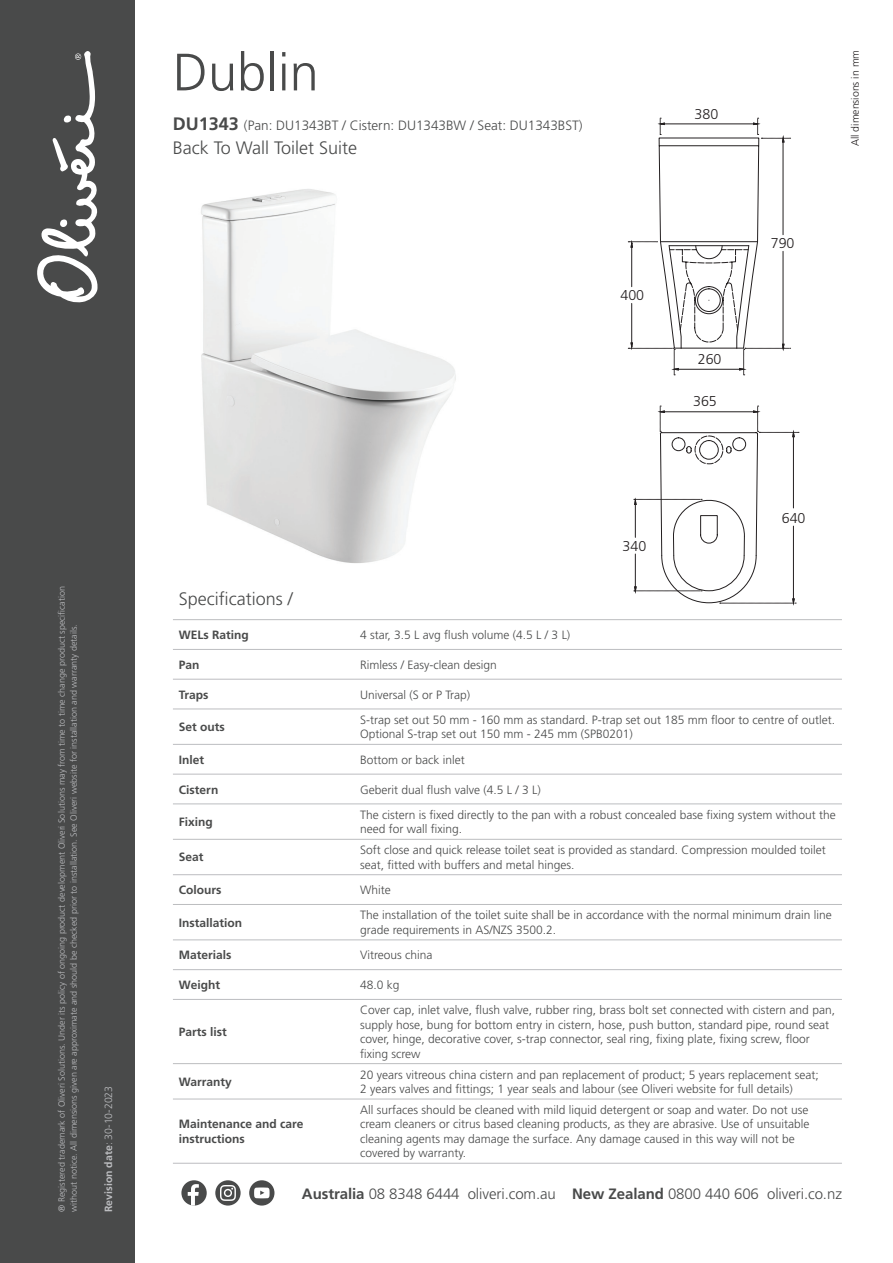
<style>
.page{position:relative;width:893px;height:1263px;background:#fff}
.page>*{position:absolute;margin:0;border:0;box-sizing:border-box;transform-origin:0 0}
.t1{font:300 52.5px "Frutiger LT Std";color:#494a4a}
.t2{font:300 18px "Frutiger LT Std";color:#494a4a}
.t3{font:300 15px "Frutiger LT Std";letter-spacing:-.005em;color:#494a4a}
.t4{font:300 14.25px "Frutiger LT Std";color:#231f20}
.t5{font:300 13.5px "Frutiger LT Std";color:#494a4a}
.t6{font:300 12px/14.4px "Frutiger LT Std";color:#494a4a}
.t7{font:700 12px/14.4px "Frutiger LT Std";color:#494a4a}
.t8{font:700 10.5px "Frutiger LT Std";color:#bcbdc0}
.t9{font:300 10.5px "Frutiger LT Std";color:#231f20}
.t10{font:300 9px/12px "Frutiger LT Std";color:#bcbdc0}
.s1{font-weight:300}
.s2{font-weight:700;font-size:18px}
.s3{font-weight:700}
</style>
<div class="page">
<div style="left:0;top:0;width:135px;height:1263px;background:#494a4a"></div>
<svg style="left:37px;top:51px;width:61px;height:252px"></svg>
<div style="left:215px;top:1180px;width:26px;height:25px;background:#494a4a;border-radius:50%"></div>
<svg style="left:220px;top:1185px;width:16px;height:16px"></svg>
<div style="left:181px;top:1180px;width:26px;height:25px;background:#494a4a;border-radius:50%"></div>
<svg style="left:188px;top:1184px;width:11px;height:21px"></svg>
<div style="left:249px;top:1180px;width:25px;height:25px;background:#494a4a;border-radius:50%"></div>
<svg style="left:254px;top:1187px;width:16px;height:11px"></svg>
<img style="left:201px;top:189px;width:255px;height:374px">
<hr style="left:173px;top:619px;width:181px;height:1px;background:#bcbdc0">
<hr style="left:354px;top:619px;width:488px;height:1px;background:#bcbdc0">
<hr style="left:173px;top:649px;width:181px;height:1px;background:#bcbdc0">
<hr style="left:354px;top:649px;width:488px;height:1px;background:#bcbdc0">
<hr style="left:173px;top:679px;width:181px;height:1px;background:#bcbdc0">
<hr style="left:354px;top:679px;width:488px;height:1px;background:#bcbdc0">
<hr style="left:173px;top:709px;width:181px;height:1px;background:#bcbdc0">
<hr style="left:354px;top:709px;width:488px;height:1px;background:#bcbdc0">
<hr style="left:173px;top:744px;width:181px;height:1px;background:#bcbdc0">
<hr style="left:354px;top:744px;width:488px;height:1px;background:#bcbdc0">
<hr style="left:173px;top:774px;width:181px;height:1px;background:#bcbdc0">
<hr style="left:354px;top:774px;width:488px;height:1px;background:#bcbdc0">
<hr style="left:173px;top:804px;width:181px;height:1px;background:#bcbdc0">
<hr style="left:354px;top:804px;width:488px;height:1px;background:#bcbdc0">
<hr style="left:173px;top:839px;width:181px;height:1px;background:#bcbdc0">
<hr style="left:354px;top:839px;width:488px;height:1px;background:#bcbdc0">
<hr style="left:173px;top:874px;width:181px;height:1px;background:#bcbdc0">
<hr style="left:354px;top:874px;width:488px;height:1px;background:#bcbdc0">
<hr style="left:173px;top:904px;width:181px;height:1px;background:#bcbdc0">
<hr style="left:354px;top:904px;width:488px;height:1px;background:#bcbdc0">
<hr style="left:173px;top:940px;width:181px;height:1px;background:#bcbdc0">
<hr style="left:354px;top:940px;width:488px;height:1px;background:#bcbdc0">
<hr style="left:173px;top:969px;width:181px;height:1px;background:#bcbdc0">
<hr style="left:354px;top:969px;width:488px;height:1px;background:#bcbdc0">
<hr style="left:173px;top:999px;width:181px;height:1px;background:#bcbdc0">
<hr style="left:354px;top:999px;width:488px;height:1px;background:#bcbdc0">
<hr style="left:173px;top:1063px;width:181px;height:1px;background:#bcbdc0">
<hr style="left:354px;top:1063px;width:488px;height:1px;background:#bcbdc0">
<hr style="left:173px;top:1099px;width:181px;height:1px;background:#bcbdc0">
<hr style="left:354px;top:1099px;width:488px;height:1px;background:#bcbdc0">
<hr style="left:173px;top:1163px;width:181px;height:1px;background:#bcbdc0">
<hr style="left:354px;top:1163px;width:488px;height:1px;background:#bcbdc0">
<svg style="left:634px;top:406px;width:165px;height:199px"></svg>
<svg style="left:628px;top:118px;width:163px;height:258px"></svg>
<p class="t10" style="left:56px;top:1212px;width:627px;rotate:-90deg">® Registered trademark of Oliveri Solutions. Under its policy of ongoing product development Oliveri Solutions may from time to time change product specification without notice. All dimensions given are approximate and should be checked prior to installation. See Oliveri website for installation and warranty details.</p>
<p class="t8" style="left:102px;top:1212px;width:128px;rotate:-90deg">Revision date<span class="s1">: 30-10-2023</span></p>
<h1 class="t1" style="left:173px;top:43px;width:147px">Dublin</h1>
<p class="t5" style="left:173px;top:117px;width:411px"><span class="s2">DU1343</span> (Pan: DU1343BT / Cistern: DU1343BW / Seat: DU1343BST)</p>
<h2 class="t2" style="left:173px;top:137px;width:186px">Back To Wall Toilet Suite</h2>
<p class="t4" style="left:695px;top:106px;width:25px">380</p>
<p class="t4" style="left:620px;top:287px;width:25px">400</p>
<p class="t4" style="left:698px;top:351px;width:25px">260</p>
<p class="t4" style="left:693px;top:393px;width:25px">365</p>
<p class="t4" style="left:771px;top:235px;width:25px">790</p>
<p class="t9" style="left:849px;top:146px;width:98px;rotate:-90deg">All dimensions in mm</p>
<p class="t4" style="left:623px;top:538px;width:25px">340</p>
<p class="t4" style="left:782px;top:510px;width:25px">640</p>
<h2 class="t2" style="left:179px;top:589px;width:116px">Specifications /</h2>
<p class="t7" style="left:179px;top:628px;width:72px">WELs Rating</p>
<p class="t6" style="left:360px;top:628px;width:212px">4 star, 3.5 L avg flush volume (4.5 L / 3 L)</p>
<p class="t7" style="left:179px;top:657px;width:22px">Pan</p>
<p class="t6" style="left:360px;top:658px;width:138px">Rimless / Easy-clean design</p>
<p class="t7" style="left:179px;top:687px;width:31px">Traps</p>
<p class="t6" style="left:360px;top:687px;width:112px">Universal (S or P Trap)</p>
<p class="t7" style="left:179px;top:720px;width:48px">Set outs</p>
<p class="t6" style="left:360px;top:713px;width:476px">S-trap set out 50 mm - 160 mm as standard. P-trap set out 185 mm floor to centre of outlet.<br>Optional S-trap set out 150 mm - 245 mm (SPB0201)</p>
<p class="t7" style="left:179px;top:752px;width:27px">Inlet</p>
<p class="t6" style="left:360px;top:752px;width:106px">Bottom or back inlet</p>
<p class="t7" style="left:179px;top:782px;width:41px">Cistern</p>
<p class="t6" style="left:360px;top:782px;width:182px">Geberit dual flush valve (4.5 L / 3 L)</p>
<p class="t7" style="left:179px;top:815px;width:36px">Fixing</p>
<p class="t6" style="left:360px;top:808px;width:477px">The cistern is fixed directly to the pan with a robust concealed base fixing system without the need for wall fixing.</p>
<p class="t7" style="left:179px;top:850px;width:26px">Seat</p>
<p class="t6" style="left:360px;top:843px;width:467px">Soft close and quick release toilet seat is provided as standard. Compression moulded toilet seat, fitted with buffers and metal hinges.</p>
<p class="t7" style="left:179px;top:883px;width:44px">Colours</p>
<p class="t6" style="left:360px;top:883px;width:32px">White</p>
<p class="t7" style="left:179px;top:915px;width:65px">Installation</p>
<p class="t6" style="left:360px;top:908px;width:473px">The installation of the toilet suite shall be in accordance with the normal minimum drain line grade requirements in AS/NZS 3500.2.</p>
<p class="t7" style="left:179px;top:948px;width:54px">Materials</p>
<p class="t6" style="left:360px;top:948px;width:74px">Vitreous china</p>
<p class="t7" style="left:179px;top:978px;width:43px">Weight</p>
<p class="t6" style="left:360px;top:978px;width:41px">48.0 kg</p>
<p class="t7" style="left:179px;top:1025px;width:50px">Parts list</p>
<p class="t6" style="left:360px;top:1003px;width:476px">Cover cap, inlet valve, flush valve, rubber ring, brass bolt set connected with cistern and pan, supply hose, bung for bottom entry in cistern, hose, push button, standard pipe, round seat cover, hinge, decorative cover, s-trap connector, seal ring, fixing plate, fixing screw, floor fixing screw</p>
<p class="t7" style="left:179px;top:1074px;width:54px">Warranty</p>
<p class="t6" style="left:360px;top:1067px;width:460px">20 years vitreous china cistern and pan replacement of product; 5 years replacement seat;<br>2 years valves and fittings; 1 year seals and labour (see Oliveri website for full details)</p>
<p class="t7" style="left:179px;top:1117px;width:126px">Maintenance and care instructions</p>
<p class="t6" style="left:360px;top:1103px;width:451px">All surfaces should be cleaned with mild liquid detergent or soap and water. Do not use cream cleaners or citrus based cleaning products, as they are abrasive. Use of unsuitable cleaning agents may damage the surface. Any damage caused in this way will not be covered by warranty.</p>
<p class="t3" style="left:302px;top:1185px;width:542px"><span class="s3">Australia</span> 08 8348 6444 oliveri.com.au <span class="s3">New Zealand</span> 0800 440 606 oliveri.co.nz</p>
</div>
